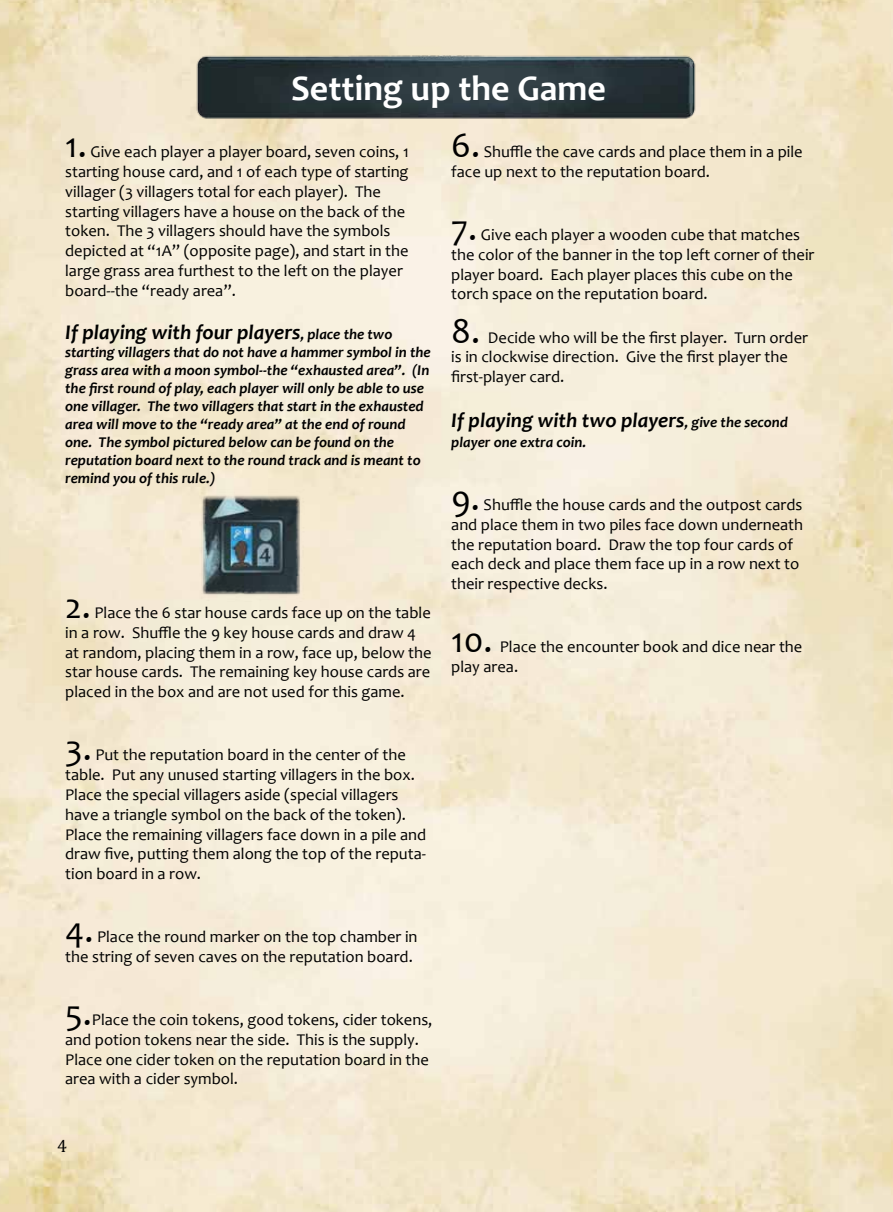
<style>
.page{position:relative;width:893px;height:1212px;background:#fff}
.page>*{position:absolute;margin:0;border:0;box-sizing:border-box;transform-origin:0 0}
.t1{font:700 36px "Candara";color:#fff}
.t2{font:italic 700 21px "Candara";color:#000}
.t3{font:18px "Cambria";color:#000}
.t4{font:16.5px/19.8px "Candara";color:#000}
.t5{font:italic 700 15px/18px "Candara";color:#000}
.s1{font-size:36px}
.s2{font-size:15px}
</style>
<div class="page">
<img style="left:56px;top:51px;width:783px;height:70px">
<img style="left:192px;top:489px;width:117px;height:113px">
<h1 class="t1" style="left:291px;top:65px;width:316px">Setting up the Game</h1>
<p class="t4" style="left:65px;top:142px;width:345px"><span class="s1">1.</span> Give each player a player board, seven coins, 1 starting house card, and 1 of each type of starting villager (3 villagers total for each player). The starting villagers have a house on the back of the token. The 3 villagers should have the symbols depicted at “1A” (opposite page), and start in the large grass area furthest to the left on the player board--the “ready area”.</p>
<p class="t2" style="left:65px;top:319px;width:329px">If playing with four players<span class="s2">, place the two</span></p>
<p class="t5" style="left:65px;top:343px;width:367px">starting villagers that do not have a hammer symbol in the grass area with a moon symbol--the “exhausted area”. (In the first round of play, each player will only be able to use one villager. The two villagers that start in the exhausted area will move to the “ready area” at the end of round one. The symbol pictured below can be found on the reputation board next to the round track and is meant to remind you of this rule.)</p>
<p class="t4" style="left:451px;top:142px;width:353px"><span class="s1">6.</span> Shuffle the cave cards and place them in a pile face up next to the reputation board.</p>
<p class="t4" style="left:451px;top:225px;width:365px"><span class="s1">7.</span> Give each player a wooden cube that matches the color of the banner in the top left corner of their player board. Each player places this cube on the torch space on the reputation board.</p>
<p class="t4" style="left:451px;top:327px;width:358px"><span class="s1">8.</span> Decide who will be the first player. Turn order is in clockwise direction. Give the first player the first-player card.</p>
<p class="t2" style="left:451px;top:407px;width:338px">If playing with two players<span class="s2">, give the second</span></p>
<p class="t5" style="left:451px;top:433px;width:137px">player one extra coin.</p>
<p class="t4" style="left:65px;top:603px;width:368px"><span class="s1">2.</span> Place the 6 star house cards face up on the table in a row. Shuffle the 9 key house cards and draw 4 at random, placing them in a row, face up, below the star house cards. The remaining key house cards are placed in the box and are not used for this game.</p>
<p class="t4" style="left:65px;top:745px;width:362px"><span class="s1">3.</span> Put the reputation board in the center of the table. Put any unused starting villagers in the box.<br>Place the special villagers aside (special villagers have a triangle symbol on the back of the token).<br>Place the remaining villagers face down in a pile and draw five, putting them along the top of the reputa&shy;tion board in a row.</p>
<p class="t4" style="left:65px;top:927px;width:354px"><span class="s1">4.</span> Place the round marker on the top chamber in the string of seven caves on the reputation board.</p>
<p class="t4" style="left:65px;top:1009px;width:369px"><span class="s1">5.</span>Place the coin tokens, good tokens, cider tokens, and potion tokens near the side. This is the supply.<br>Place one cider token on the reputation board in the area with a cider symbol.</p>
<p class="t4" style="left:451px;top:495px;width:353px"><span class="s1">9.</span> Shuffle the house cards and the outpost cards and place them in two piles face down underneath the reputation board. Draw the top four cards of each deck and place them face up in a row next to their respective decks.</p>
<p class="t4" style="left:451px;top:637px;width:353px"><span class="s1">10.</span> Place the encounter book and dice near the play area.</p>
<p class="t3" style="left:57px;top:1135px;width:11px">4</p>
</div>
